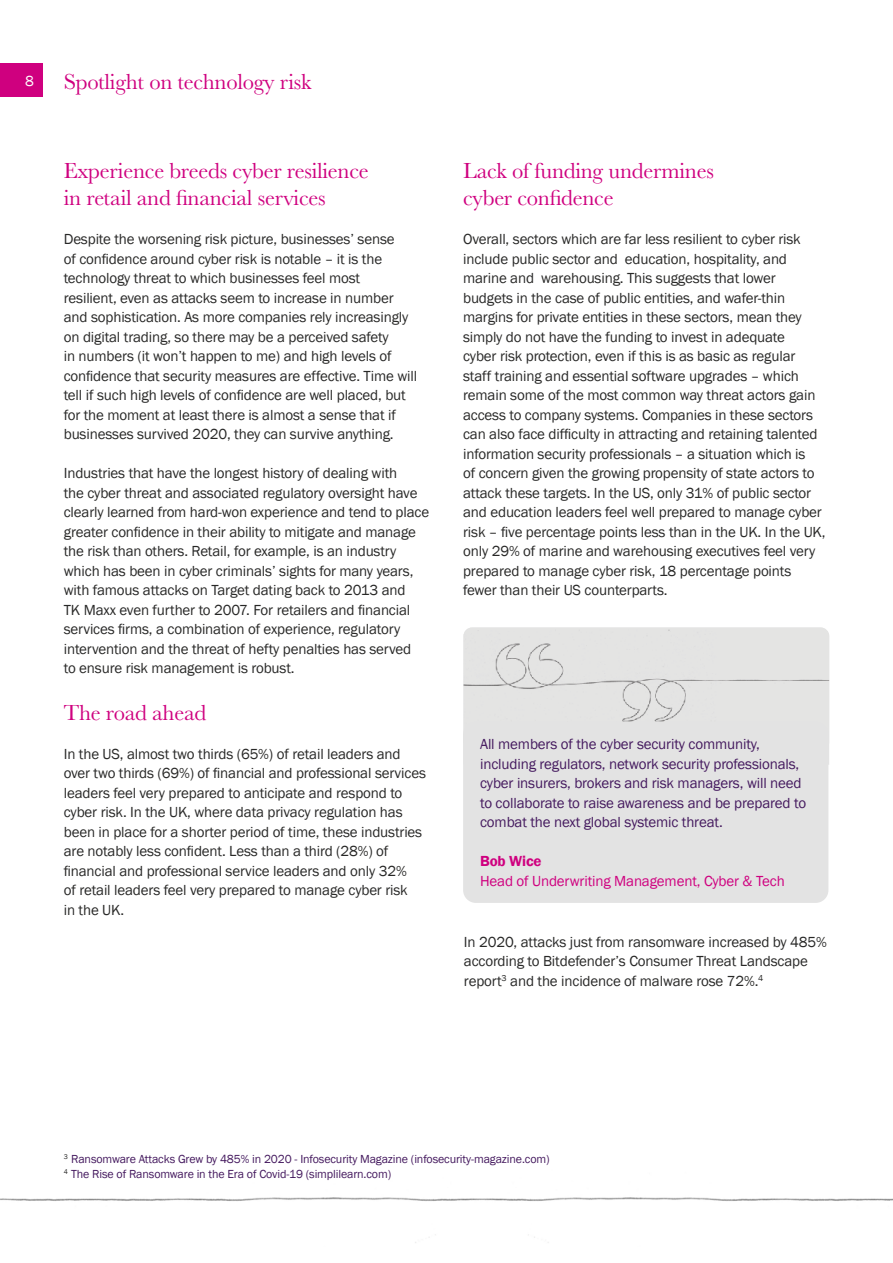
<style>
.page{position:relative;width:893px;height:1263px;background:#fff}
.page>*{position:absolute;margin:0;border:0;box-sizing:border-box;transform-origin:0 0}
.t1{font:22.5px/27px "Baskerville URW";letter-spacing:-.01em;color:#cf007f}
.t2{font:15px/19.5px "Franklin Gothic";letter-spacing:-.01em;color:#282827}
.t3{font:15px/19.5px "Franklin Gothic";letter-spacing:-.01em;color:#44195e}
.t4{font:15px "Franklin Gothic";letter-spacing:-.01em;color:#cf007f}
.t5{font:600 15px "Franklin Gothic";letter-spacing:-.01em;color:#cf007f}
.t6{font:15px "Franklin Gothic";color:#fff}
.t7{font:12px/15px "Franklin Gothic";letter-spacing:-.01em;color:#44195e}
</style>
<div class="page">
<div style="left:463px;top:627px;width:366px;height:117px;background:#e4e4e3"></div>
<img style="left:0;top:1197px;width:893px;height:46px">
<div style="left:463px;top:722px;width:365px;height:181px;background:#e3e3e3;border-radius:13px"></div>
<div style="left:0;top:64px;width:43px;height:33px;background:#cf007f"></div>
<p class="t6" style="left:25px;top:71px;width:10px">8</p>
<h1 class="t1" style="left:64px;top:68px;width:249px">Spotlight on technology risk</h1>
<h1 class="t1" style="left:64px;top:157px;width:306px">Experience breeds cyber resilience in retail and financial services</h1>
<p class="t2" style="left:64px;top:230px;width:355px">Despite the worsening risk picture, businesses’ sense<br>of confidence around cyber risk is notable – it is the technology threat to which businesses feel most<br>resilient, even as attacks seem to increase in number and sophistication. As more companies rely increasingly on digital trading, so there may be a perceived safety<br>in numbers (it won’t happen to me) and high levels of confidence that security measures are effective. Time will tell if such high levels of confidence are well placed, but for the moment at least there is almost a sense that if businesses survived 2020, they can survive anything.</p>
<p class="t2" style="left:64px;top:464px;width:367px">Industries that have the longest history of dealing with<br>the cyber threat and associated regulatory oversight have clearly learned from hard-won experience and tend to place greater confidence in their ability to mitigate and manage the risk than others. Retail, for example, is an industry which has been in cyber criminals’ sights for many years, with famous attacks on Target dating back to 2013 and<br>TK Maxx even further to 2007. For retailers and financial services firms, a combination of experience, regulatory intervention and the threat of hefty penalties has served<br>to ensure risk management is robust.</p>
<h1 class="t1" style="left:64px;top:699px;width:144px">The road ahead</h1>
<p class="t2" style="left:64px;top:744px;width:364px">In the US, almost two thirds (65%) of retail leaders and over two thirds (69%) of financial and professional services leaders feel very prepared to anticipate and respond to cyber risk. In the UK, where data privacy regulation has been in place for a shorter period of time, these industries are notably less confident. Less than a third (28%) of financial and professional service leaders and only 32%<br>of retail leaders feel very prepared to manage cyber risk<br>in the UK.</p>
<h1 class="t1" style="left:463px;top:157px;width:252px">Lack of funding undermines cyber confidence</h1>
<p class="t2" style="left:463px;top:230px;width:364px">Overall, sectors which are far less resilient to cyber risk include public sector and education, hospitality, and marine and warehousing. This suggests that lower budgets in the case of public entities, and wafer-thin margins for private entities in these sectors, mean they simply do not have the funding to invest in adequate<br>cyber risk protection, even if this is as basic as regular staff training and essential software upgrades – which remain some of the most common way threat actors gain access to company systems. Companies in these sectors can also face difficulty in attracting and retaining talented information security professionals – a situation which is<br>of concern given the growing propensity of state actors to attack these targets. In the US, only 31% of public sector and education leaders feel well prepared to manage cyber risk – five percentage points less than in the UK. In the UK, only 29% of marine and warehousing executives feel very prepared to manage cyber risk, 18 percentage points fewer than their US counterparts.</p>
<p class="t3" style="left:480px;top:735px;width:328px">All members of the cyber security community, including regulators, network security professionals, cyber insurers, brokers and risk managers, will need to collaborate to raise awareness and be prepared to combat the next global systemic threat.</p>
<p class="t5" style="left:480px;top:852px;width:63px">Bob Wice</p>
<p class="t4" style="left:480px;top:871px;width:306px">Head of Underwriting Management, Cyber &amp; Tech</p>
<p class="t2" style="left:464px;top:932px;width:365px">In 2020, attacks just from ransomware increased by 485% according to Bitdefender’s Consumer Threat Landscape report<sup>3</sup> and the incidence of malware rose 72%.<sup>4</sup></p>
<p class="t7" style="left:64px;top:1152px;width:487px"><sup>3</sup> Ransomware Attacks Grew by 485% in 2020 - Infosecurity Magazine (infosecurity-magazine.com)<br><sup>4</sup> The Rise of Ransomware in the Era of Covid-19 (simplilearn.com)</p>
</div>
